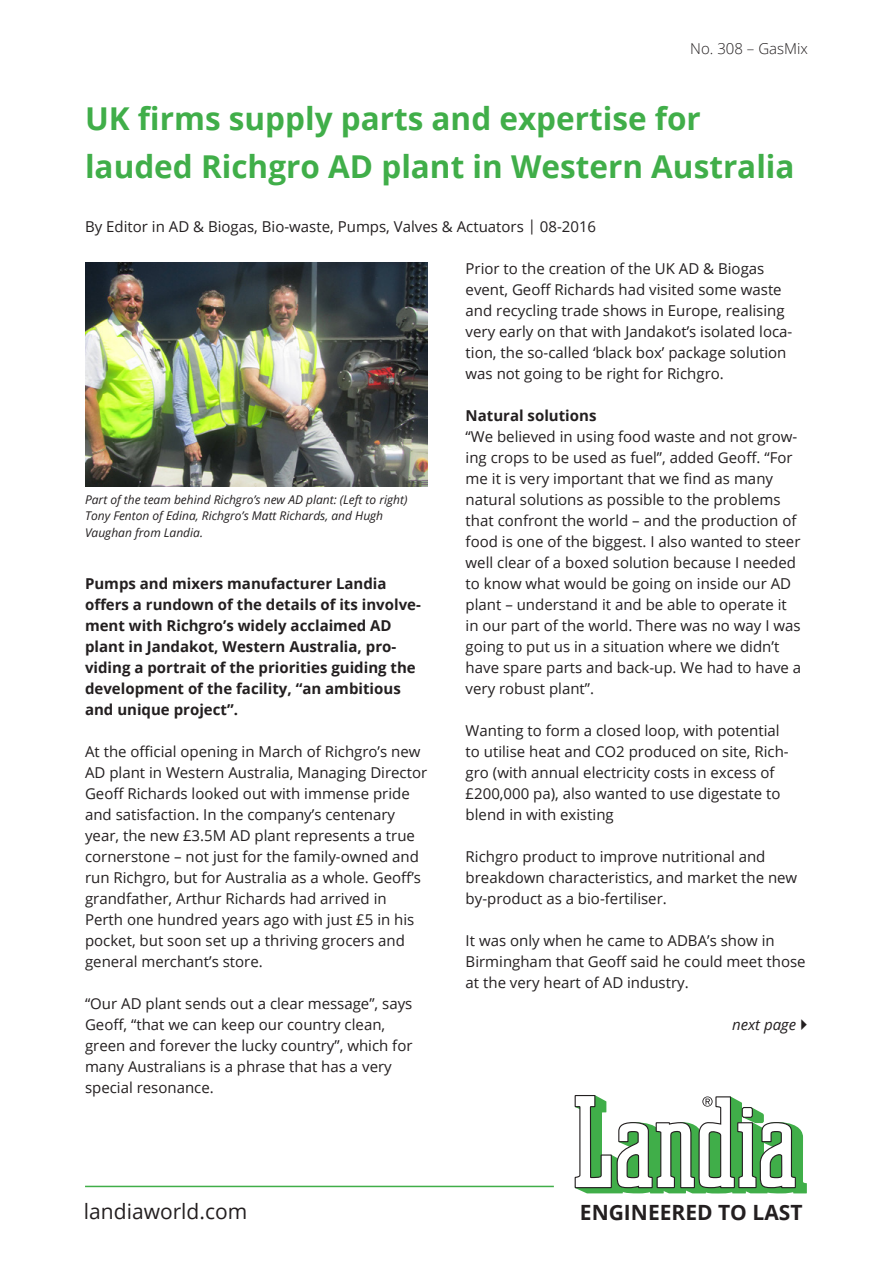
<style>
.page{position:relative;width:893px;height:1263px;background:#fff}
.page>*{position:absolute;margin:0;border:0;box-sizing:border-box;transform-origin:0 0}
.Rubrik{font:700 31.5px/48px "Open Sans";color:#40ae49}
.t1{font:700 21px "Open Sans";color:#231f20}
.t2{font:21px "Open Sans";color:#231f20}
.brød{font:15px/21px "Open Sans";color:#231f20}
.mellemrubrik{font:700 15px/21px "Open Sans";color:#231f20}
.t3{font:300 15px "Open Sans";color:#231f20}
.brød-2{font:italic 15px "Open Sans";color:#231f20}
.billedetekst{font:italic 12px/16.5px "Open Sans";color:#231f20}
</style>
<div class="page">
<hr style="left:85px;top:1186px;width:469px;height:1px;background:#40ae49">
<svg style="left:575px;top:1095px;width:232px;height:98px"></svg>
<img style="left:85px;top:263px;width:342px;height:223px">
<p class="t3" style="left:690px;top:38px;width:119px">No. 308 – GasMix</p>
<p class="Rubrik" style="left:85px;top:94px;width:711px">UK firms supply parts and expertise for lauded Richgro AD plant in Western Australia</p>
<p class="brød" style="left:85px;top:216px;width:513px">By Editor in AD &amp; Biogas, Bio-waste, Pumps, Valves &amp; Actuators | 08-2016</p>
<p class="billedetekst" style="left:85px;top:491px;width:324px">Part of the team behind Richgro’s new AD plant: (Left to right)<br>Tony Fenton of Edina, Richgro’s Matt Richards, and Hugh<br>Vaughan from Landia.</p>
<p class="mellemrubrik" style="left:85px;top:573px;width:337px">Pumps and mixers manufacturer Landia offers a rundown of the details of its involve&shy;ment with Richgro’s widely acclaimed AD plant in Jandakot, Western Australia, pro&shy;viding a portrait of the priorities guiding the development of the facility, “an ambitious and unique project”.</p>
<p class="brød" style="left:85px;top:741px;width:344px">At the official opening in March of Richgro’s new AD plant in Western Australia, Managing Director Geoff Richards looked out with immense pride and satisfaction. In the company’s centenary year, the new £3.5M AD plant represents a true cornerstone – not just for the family-owned and run Richgro, but for Australia as a whole. Geoff’s grandfather, Arthur Richards had arrived in Perth one hundred years ago with just £5 in his pocket, but soon set up a thriving grocers and general merchant’s store.</p>
<p class="brød" style="left:85px;top:993px;width:329px">“Our AD plant sends out a clear message”, says Geoff, “that we can keep our country clean, green and forever the lucky country”, which for many Australians is a phrase that has a very special resonance.</p>
<p class="brød" style="left:466px;top:258px;width:328px">Prior to the creation of the UK AD &amp; Biogas event, Geoff Richards had visited some waste and recycling trade shows in Europe, realising very early on that with Jandakot’s isolated loca&shy;tion, the so-called ‘black box’ package solution was not going to be right for Richgro.</p>
<p class="mellemrubrik" style="left:466px;top:405px;width:132px">Natural solutions</p>
<p class="brød" style="left:466px;top:426px;width:337px">“We believed in using food waste and not grow&shy;ing crops to be used as fuel”, added Geoff. “For me it is very important that we find as many natural solutions as possible to the problems that confront the world – and the production of food is one of the biggest. I also wanted to steer well clear of a boxed solution because I needed to know what would be going on inside our AD plant – understand it and be able to operate it in our part of the world. There was no way I was going to put us in a situation where we didn’t have spare parts and back-up. We had to have a very robust plant”.</p>
<p class="brød" style="left:466px;top:720px;width:325px">Wanting to form a closed loop, with potential to utilise heat and CO2 produced on site, Rich&shy;gro (with annual electricity costs in excess of £200,000 pa), also wanted to use digestate to blend in with existing</p>
<p class="brød" style="left:466px;top:846px;width:333px">Richgro product to improve nutritional and breakdown characteristics, and market the new by-product as a bio-fertiliser.</p>
<p class="brød" style="left:466px;top:930px;width:342px">It was only when he came to ADBA’s show in<br>Birmingham that Geoff said he could meet those at the very heart of AD industry.</p>
<p class="brød-2" style="left:732px;top:1015px;width:66px">next page</p>
<p class="t2" style="left:84px;top:1197px;width:165px">landiaworld.com</p>
<p class="t1" style="left:580px;top:1197px;width:224px">ENGINEERED TO LAST</p>
</div>
